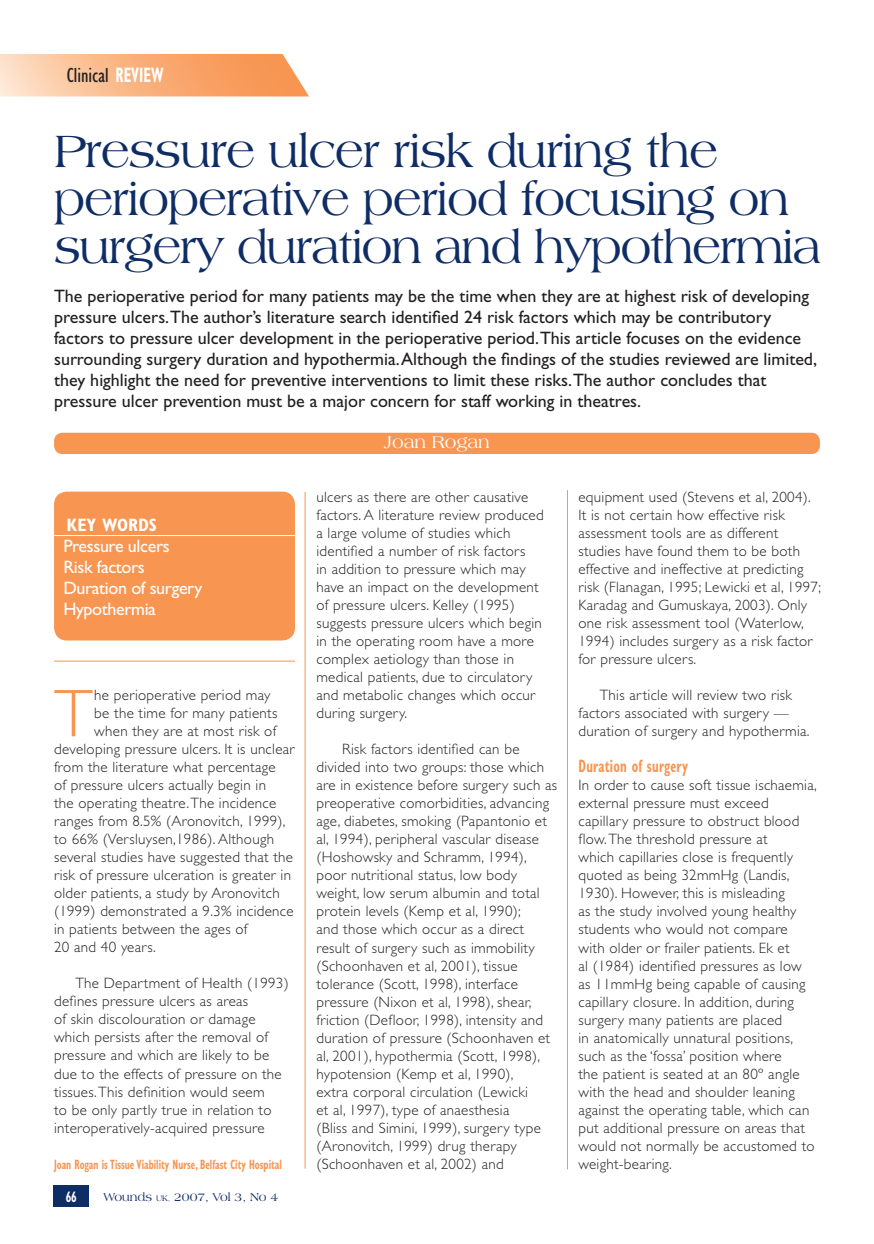
<style>
.page{position:relative;width:874px;height:1244px;background:#fff}
.page>*{position:absolute;margin:0;border:0;box-sizing:border-box;transform-origin:0 0}
.t1{font:300 67.8px "Gill Sans";color:#f79551}
.t2{font:48px/48px "Americana BT";letter-spacing:-.025em;color:#0f2d65}
.t3{font:condensed 21px "Gill Sans";color:#231f20}
.t4{font:18px/21px "Gill Sans";color:#231f20}
.t5{font:18px/21px "Gill Sans";letter-spacing:-.02em;color:#fff}
.t6{font:700 condensed 18px "Gill Sans";letter-spacing:.02em;color:#f79551;scale:.7 1}
.t7{font:18px "Americana BT";color:#fff}
.t8{font:700 condensed 18px "Gill Sans";color:#fff}
.t9{font:300 15px/18px "Gill Sans";letter-spacing:.02em;color:#231f20}
.t10{font:700 condensed 15px "Gill Sans";color:#fff;scale:.7 1}
.t11{font:700 condensed 13.5px "Gill Sans";color:#f79551;scale:.7 1}
.t12{font:12px "Americana BT";color:#0f2d65}
.s1{font-weight:700;color:#fff}
.s2{font-size:8.4px}
.s3{font-size:7.5px}
</style>
<div class="page">
<div style="left:54px;top:433px;width:765px;height:21px;background:#f79551"></div>
<div style="left:54px;top:491px;width:241px;height:149px;background:#f79551"></div>
<hr style="left:54px;top:535px;width:241px;height:1px;background:#fff">
<hr style="left:54px;top:530px;width:241px;height:1px;background:#f79551">
<hr style="left:54px;top:562px;width:241px;height:1px;background:#f79551">
<hr style="left:54px;top:551px;width:241px;height:1px;background:#f79551">
<hr style="left:54px;top:583px;width:241px;height:1px;background:#f79551">
<hr style="left:54px;top:572px;width:241px;height:1px;background:#f79551">
<hr style="left:54px;top:604px;width:241px;height:1px;background:#f79551">
<hr style="left:54px;top:593px;width:241px;height:1px;background:#f79551">
<hr style="left:54px;top:625px;width:241px;height:1px;background:#f79551">
<hr style="left:54px;top:661px;width:241px;height:1px;background:#f79551">
<svg style="left:0;top:54px;width:309px;height:42px;background:#fab686"></svg>
<div style="left:53px;top:1185px;width:36px;height:21px;background:#0f2d65"></div>
<hr style="left:305px;top:492px;width:1px;height:676px;background:#f79551">
<hr style="left:567px;top:490px;width:1px;height:679px;background:#f79551">
<h3 class="t3" style="left:67px;top:64px;width:98px">Clinical <span class="s1">REVIEW</span></h3>
<h2 class="t2" style="left:54px;top:127px;width:768px">Pressure ulcer risk during the perioperative period focusing on surgery duration and hypothermia</h2>
<p class="t4" style="left:54px;top:285px;width:764px">The perioperative period for many patients may be the time when they are at highest risk of developing pressure ulcers.The author’s literature search identified 24 risk factors which may be contributory factors to pressure ulcer development in the perioperative period.This article focuses on the evidence surrounding surgery duration and hypothermia. Although the findings of the studies reviewed are limited, they highlight the need for preventive interventions to limit these risks.The author concludes that pressure ulcer prevention must be a major concern for staff working in theatres.</p>
<p class="t8" style="left:67px;top:514px;width:92px">KEY WORDS</p>
<p class="t5" style="left:63px;top:535px;width:141px">Pressure ulcers<br>Risk factors<br>Duration of surgery<br>Hypothermia</p>
<h1 class="t1" style="left:54px;top:675px;width:40px">T</h1>
<p class="t9" style="left:94px;top:686px;width:178px">he perioperative period may</p>
<p class="t9" style="left:94px;top:704px;width:184px">be the time for many patients</p>
<p class="t9" style="left:94px;top:722px;width:183px">when they are at most risk of</p>
<p class="t9" style="left:54px;top:740px;width:242px">developing pressure ulcers. It is unclear</p>
<p class="t9" style="left:54px;top:758px;width:223px">from the literature what percentage</p>
<p class="t9" style="left:54px;top:776px;width:213px">of pressure ulcers actually begin in</p>
<p class="t9" style="left:54px;top:794px;width:224px">the operating theatre. The incidence</p>
<p class="t9" style="left:54px;top:812px;width:233px">ranges from 8.5% (Aronovitch, 1999),</p>
<p class="t9" style="left:54px;top:830px;width:221px">to 66% (Versluysen,1986). Although</p>
<p class="t9" style="left:54px;top:848px;width:240px">several studies have suggested that the</p>
<p class="t9" style="left:54px;top:866px;width:238px">risk of pressure ulceration is greater in</p>
<p class="t9" style="left:54px;top:884px;width:227px">older patients, a study by Aronovitch</p>
<p class="t9" style="left:54px;top:902px;width:241px">(1999) demonstrated a 9.3% incidence</p>
<p class="t9" style="left:54px;top:920px;width:195px">in patients between the ages of</p>
<p class="t9" style="left:54px;top:938px;width:103px">20 and 40 years.</p>
<p class="t9" style="left:54px;top:974px;width:236px;text-indent:21px">The Department of Health (1993) defines pressure ulcers as areas<br>of skin discolouration or damage which persists after the removal of pressure and which are likely to be due to the effects of pressure on the tissues. This definition would seem<br>to be only partly true in relation to interoperatively-acquired pressure</p>
<p class="t11" style="left:54px;top:1156px;width:327px">Joan Rogan is Tissue Viability Nurse, Belfast City Hospital</p>
<p class="t10" style="left:66px;top:1187px;width:17px">66</p>
<p class="t12" style="left:103px;top:1189px;width:176px">Wounds <span class="s2">UK</span><span class="s3">,</span> 2007, Vol 3, No 4</p>
<p class="t7" style="left:384px;top:432px;width:107px">Joan Rogan</p>
<p class="t9" style="left:316px;top:488px;width:229px">ulcers as there are other causative factors. A literature review produced a large volume of studies which identified a number of risk factors<br>in addition to pressure which may have an impact on the development of pressure ulcers. Kelley (1995) suggests pressure ulcers which begin in the operating room have a more complex aetiology than those in medical patients, due to circulatory and metabolic changes which occur during surgery.</p>
<p class="t9" style="left:316px;top:740px;width:242px;text-indent:26px">Risk factors identified can be divided into two groups: those which are in existence before surgery such as preoperative comorbidities, advancing age, diabetes, smoking (Papantonio et al, 1994), peripheral vascular disease (Hoshowsky and Schramm, 1994), poor nutritional status, low body weight, low serum albumin and total protein levels (Kemp et al, 1990);<br>and those which occur as a direct result of surgery such as immobility (Schoonhaven et al, 2001), tissue tolerance (Scott, 1998), interface pressure (Nixon et al, 1998), shear, friction (Defloor, 1998), intensity and duration of pressure (Schoonhaven et al, 2001), hypothermia (Scott, 1998), hypotension (Kemp et al, 1990),<br>extra corporal circulation (Lewicki<br>et al, 1997), type of anaesthesia<br>(Bliss and Simini, 1999), surgery type (Aronovitch, 1999) drug therapy (Schoonhaven et al, 2002) and</p>
<p class="t9" style="left:578px;top:488px;width:244px">equipment used (Stevens et al, 2004).<br>It is not certain how effective risk assessment tools are as different studies have found them to be both effective and ineffective at predicting risk (Flanagan, 1995; Lewicki et al, 1997; Karadag and Gumuskaya, 2003). Only one risk assessment tool (Waterlow, 1994) includes surgery as a risk factor for pressure ulcers.</p>
<p class="t9" style="left:578px;top:686px;width:232px;text-indent:21px">This article will review two risk factors associated with surgery — duration of surgery and hypothermia.</p>
<p class="t6" style="left:578px;top:755px;width:158px">Duration of surgery</p>
<p class="t9" style="left:578px;top:776px;width:240px">In order to cause soft tissue ischaemia, external pressure must exceed capillary pressure to obstruct blood flow. The threshold pressure at<br>which capillaries close is frequently quoted as being 32mmHg (Landis, 1930). However, this is misleading<br>as the study involved young healthy students who would not compare with older or frailer patients. Ek et<br>al (1984) identified pressures as low as 11mmHg being capable of causing capillary closure. In addition, during surgery many patients are placed<br>in anatomically unnatural positions, such as the ‘fossa’ position where<br>the patient is seated at an 80º angle with the head and shoulder leaning against the operating table, which can put additional pressure on areas that would not normally be accustomed to weight-bearing.</p>
</div>
